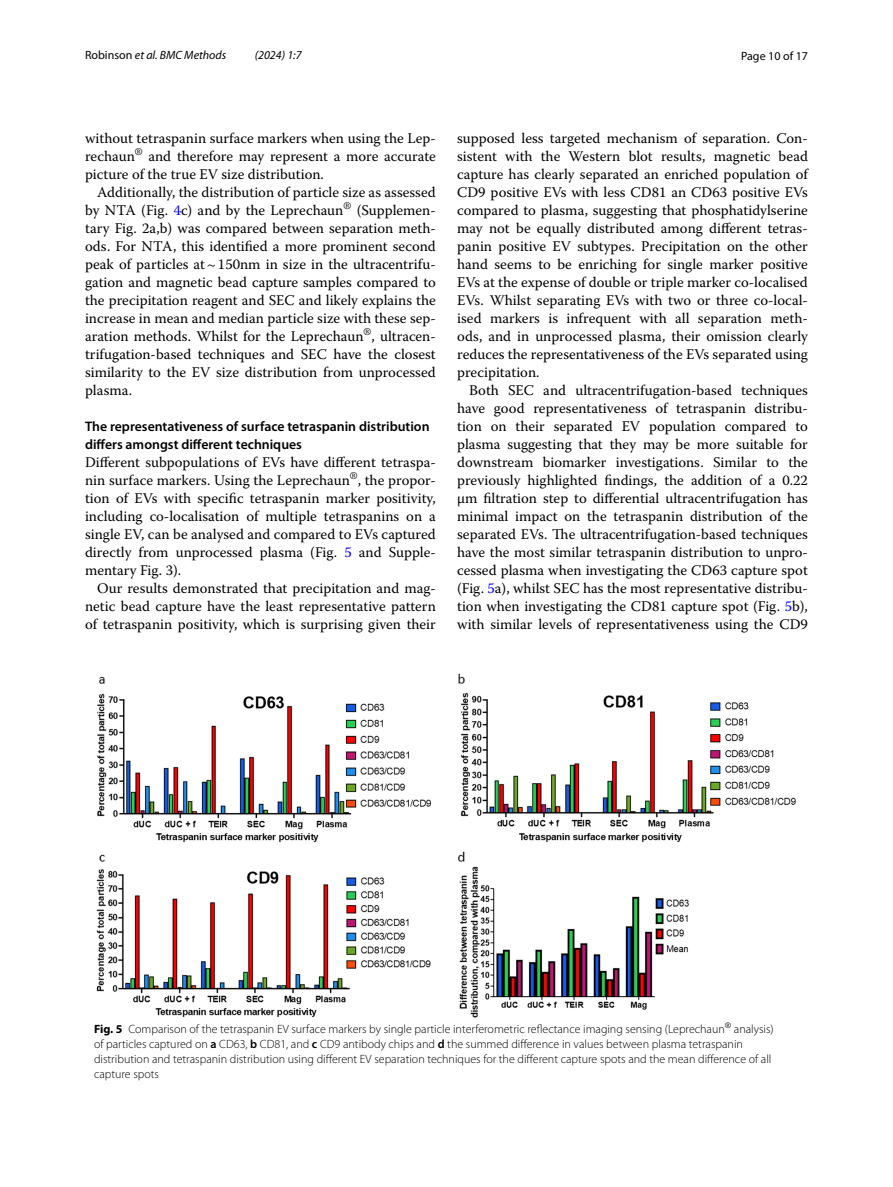
<style>
.page{position:relative;width:893px;height:1187px;background:#fff}
.page>*{position:absolute;margin:0;border:0;box-sizing:border-box;transform-origin:0 0}
.t1{font:14.7px/18px "Warnock Pro";color:#000;text-align:justify}
.t2{font:600 13.8px/18px "Myriad Pro";color:#000}
.t3{font:300 12px/15px "Myriad Pro";color:#000}
.t4{font:italic 12px "Myriad Pro";color:#000}
.t5{font:12px "Myriad Pro";color:#000}
.s1{font-style:normal}
.s2{color:#00f}
.s3{font-weight:700}
.s4{font-weight:600}
</style>
<div class="page">
<img style="left:96px;top:673px;width:700px;height:344px">
<p class="t4" style="left:85px;top:48px;width:143px"><span class="s1">Robinson</span> et al. BMC Methods</p>
<p class="t4" style="left:255px;top:48px;width:48px">(2024) 1:7</p>
<p class="t5" style="left:741px;top:48px;width:68px">Page 10 of 17</p>
<p class="t1" style="left:85px;top:128px;width:352px">without tetraspanin surface markers when using the Lep&shy;rechaun<sup>®</sup> and therefore may represent a more accurate picture of the true EV size distribution.</p>
<p class="t1" style="left:85px;top:182px;width:352px;text-indent:12px">Additionally, the distribution of particle size as assessed by NTA (Fig. <span class="s2">4</span>c) and by the Leprechaun<sup>®</sup> (Supplemen&shy;tary Fig. 2a,b) was compared between separation meth&shy;ods. For NTA, this identified a more prominent second peak of particles at~150nm in size in the ultracentrifu&shy;gation and magnetic bead capture samples compared to the precipitation reagent and SEC and likely explains the increase in mean and median particle size with these sep&shy;aration methods. Whilst for the Leprechaun<sup>®</sup>, ultracen&shy;trifugation-based techniques and SEC have the closest similarity to the EV size distribution from unprocessed plasma.</p>
<p class="t2" style="left:85px;top:417px;width:346px">The representativeness of surface tetraspanin distribution differs amongst different techniques</p>
<p class="t1" style="left:85px;top:452px;width:352px">Different subpopulations of EVs have different tetraspa&shy;nin surface markers. Using the Leprechaun<sup>®</sup>, the propor&shy;tion of EVs with specific tetraspanin marker positivity, including co-localisation of multiple tetraspanins on a single EV, can be analysed and compared to EVs captured directly from unprocessed plasma (Fig. <span class="s2">5</span> and Supple&shy;mentary Fig. 3).</p>
<p class="t1" style="left:85px;top:578px;width:352px;text-indent:12px">Our results demonstrated that precipitation and mag&shy;netic bead capture have the least representative pattern of tetraspanin positivity, which is surprising given their</p>
<p class="t1" style="left:457px;top:128px;width:352px">supposed less targeted mechanism of separation. Con&shy;sistent with the Western blot results, magnetic bead capture has clearly separated an enriched population of CD9 positive EVs with less CD81 an CD63 positive EVs compared to plasma, suggesting that phosphatidylserine may not be equally distributed among different tetras&shy;panin positive EV subtypes. Precipitation on the other hand seems to be enriching for single marker positive EVs at the expense of double or triple marker co-localised EVs. Whilst separating EVs with two or three co-local&shy;ised markers is infrequent with all separation meth&shy;ods, and in unprocessed plasma, their omission clearly reduces the representativeness of the EVs separated using precipitation.</p>
<p class="t1" style="left:457px;top:380px;width:352px;text-indent:12px">Both SEC and ultracentrifugation-based techniques have good representativeness of tetraspanin distribu&shy;tion on their separated EV population compared to plasma suggesting that they may be more suitable for downstream biomarker investigations. Similar to the previously highlighted findings, the addition of a 0.22 μm filtration step to differential ultracentrifugation has minimal impact on the tetraspanin distribution of the separated EVs. The ultracentrifugation-based techniques have the most similar tetraspanin distribution to unpro&shy;cessed plasma when investigating the CD63 capture spot (Fig. <span class="s2">5</span>a), whilst SEC has the most representative distribu&shy;tion when investigating the CD81 capture spot (Fig. <span class="s2">5</span>b), with similar levels of representativeness using the CD9</p>
<p class="t3" style="left:94px;top:1021px;width:681px"><span class="s3">Fig. 5</span> Comparison of the tetraspanin EV surface markers by single particle interferometric reflectance imaging sensing (Leprechaun<sup>®</sup> analysis) of particles captured on <span class="s4">a</span> CD63, <span class="s4">b</span> CD81, and <span class="s4">c</span> CD9 antibody chips and <span class="s4">d</span> the summed difference in values between plasma tetraspanin distribution and tetraspanin distribution using different EV separation techniques for the different capture spots and the mean difference of all capture spots</p>
</div>
